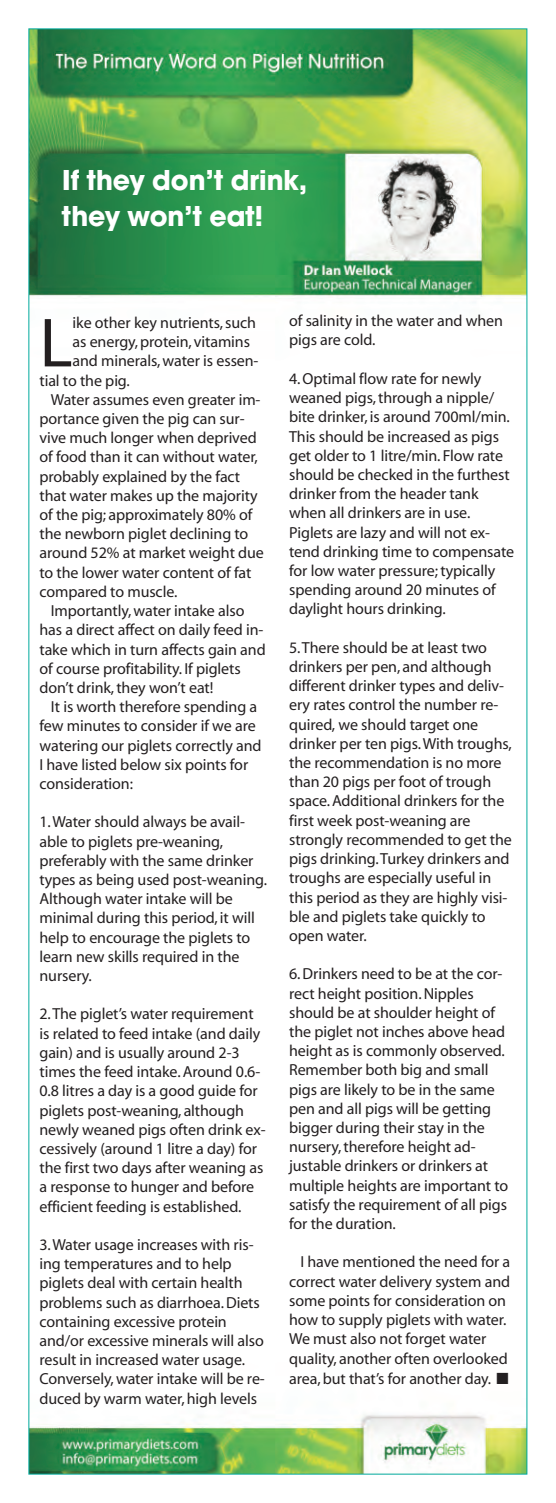
<style>
.page{position:relative;width:556px;height:1503px;background:#fff}
.page>*{position:absolute;margin:0;border:0;box-sizing:border-box;transform-origin:0 0}
.t1{font:70.2px "Myriad";color:#231f20}
.t2{font:700 30px/36px "Avant Garde Gothic Itc T";color:#fff}
.t3{font:16px/19.2px "Myriad";letter-spacing:-.005em;color:#231f20}
</style>
<div class="page">
<img style="left:30px;top:30px;width:495px;height:1442px">
<p class="t2" style="left:62px;top:162px;width:246px">If they don’t drink, they won’t eat!</p>
<p class="t1" style="left:39px;top:316px;width:35px">L</p>
<p class="t3" style="left:72px;top:314px;width:185px">ike other key nutrients, such</p>
<p class="t3" style="left:72px;top:333px;width:179px">as energy, protein, vitamins</p>
<p class="t3" style="left:72px;top:353px;width:187px">and minerals, water is essen-</p>
<p class="t3" style="left:39px;top:372px;width:92px">tial to the pig.</p>
<p class="t3" style="left:51px;top:391px;width:211px">Water assumes even greater im-</p>
<p class="t3" style="left:39px;top:410px;width:206px">portance given the pig can sur-</p>
<p class="t3" style="left:39px;top:429px;width:219px">vive much longer when deprived</p>
<p class="t3" style="left:39px;top:449px;width:220px">of food than it can without water,</p>
<p class="t3" style="left:39px;top:468px;width:202px">probably explained by the fact</p>
<p class="t3" style="left:39px;top:487px;width:219px">that water makes up the majority</p>
<p class="t3" style="left:39px;top:506px;width:214px">of the pig; approximately 80% of</p>
<p class="t3" style="left:39px;top:525px;width:210px">the newborn piglet declining to</p>
<p class="t3" style="left:39px;top:545px;width:226px">around 52% at market weight due</p>
<p class="t3" style="left:39px;top:564px;width:213px">to the lower water content of fat</p>
<p class="t3" style="left:39px;top:583px;width:139px">compared to muscle.</p>
<p class="t3" style="left:51px;top:602px;width:195px">Importantly, water intake also</p>
<p class="t3" style="left:39px;top:621px;width:225px">has a direct affect on daily feed in-</p>
<p class="t3" style="left:39px;top:641px;width:228px">take which in turn affects gain and</p>
<p class="t3" style="left:39px;top:660px;width:203px">of course profitability. If piglets</p>
<p class="t3" style="left:39px;top:679px;width:175px">don’t drink, they won’t eat!</p>
<p class="t3" style="left:51px;top:698px;width:208px">It is worth therefore spending a</p>
<p class="t3" style="left:39px;top:717px;width:218px">few minutes to consider if we are</p>
<p class="t3" style="left:39px;top:737px;width:223px">watering our piglets correctly and</p>
<p class="t3" style="left:39px;top:756px;width:210px">I have listed below six points for</p>
<p class="t3" style="left:39px;top:775px;width:95px">consideration:</p>
<p class="t3" style="left:39px;top:813px;width:229px">1. Water should always be avail&shy;able to piglets pre-weaning, preferably with the same drinker types as being used post-weaning.<br>Although water intake will be minimal during this period, it will help to encourage the piglets to learn new skills required in the nursery.</p>
<p class="t3" style="left:39px;top:1005px;width:227px">2. The piglet’s water requirement is related to feed intake (and daily gain) and is usually around 2-3 times the feed intake. Around 0.6- 0.8 litres a day is a good guide for piglets post-weaning, although newly weaned pigs often drink ex&shy;cessively (around 1 litre a day) for the first two days after weaning as a response to hunger and before efficient feeding is established.</p>
<p class="t3" style="left:39px;top:1236px;width:227px">3. Water usage increases with ris&shy;ing temperatures and to help piglets deal with certain health problems such as diarrhoea. Diets containing excessive protein and/or excessive minerals will also result in increased water usage.<br>Conversely, water intake will be re&shy;duced by warm water, high levels</p>
<p class="t3" style="left:289px;top:313px;width:215px">of salinity in the water and when pigs are cold.</p>
<p class="t3" style="left:289px;top:370px;width:226px">4. Optimal flow rate for newly weaned pigs, through a nipple/ bite drinker, is around 700ml/min.<br>This should be increased as pigs get older to 1 litre/min. Flow rate should be checked in the furthest drinker from the header tank when all drinkers are in use.<br>Piglets are lazy and will not ex&shy;tend drinking time to compensate for low water pressure; typically spending around 20 minutes of daylight hours drinking.</p>
<p class="t3" style="left:289px;top:639px;width:224px">5. There should be at least two drinkers per pen, and although different drinker types and deliv&shy;ery rates control the number re&shy;quired, we should target one drinker per ten pigs. With troughs, the recommendation is no more than 20 pigs per foot of trough space. Additional drinkers for the first week post-weaning are strongly recommended to get the pigs drinking. Turkey drinkers and troughs are especially useful in this period as they are highly visi&shy;ble and piglets take quickly to open water.</p>
<p class="t3" style="left:289px;top:965px;width:221px">6. Drinkers need to be at the cor&shy;rect height position. Nipples should be at shoulder height of the piglet not inches above head height as is commonly observed.<br>Remember both big and small pigs are likely to be in the same pen and all pigs will be getting bigger during their stay in the nursery, therefore height ad&shy;justable drinkers or drinkers at multiple heights are important to satisfy the requirement of all pigs for the duration.</p>
<p class="t3" style="left:289px;top:1253px;width:223px;text-indent:11px">I have mentioned the need for a correct water delivery system and some points for consideration on how to supply piglets with water.<br>We must also not forget water quality, another often overlooked area, but that’s for another day. ■</p>
</div>
